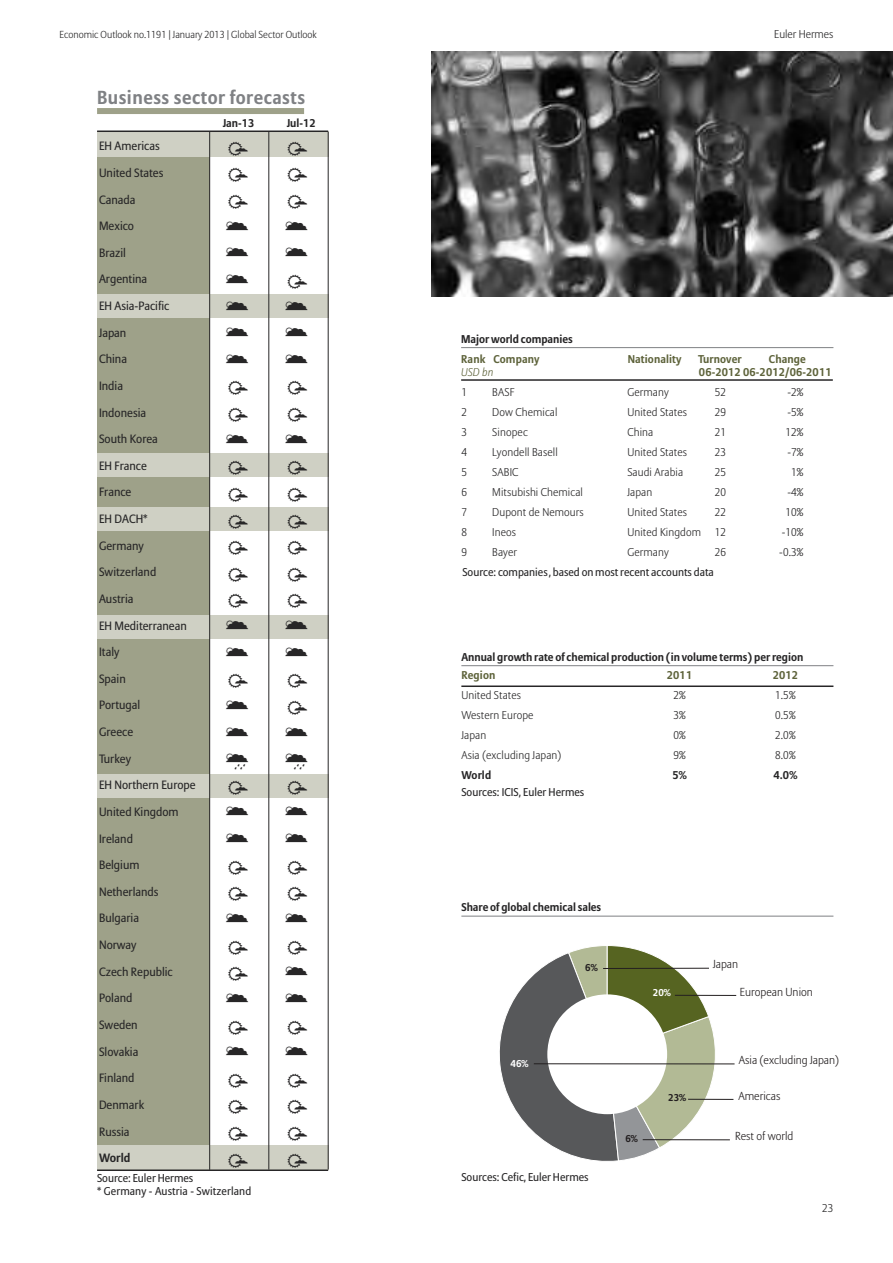
<style>
.page{position:relative;width:893px;height:1263px;background:#fff}
.page>*{position:absolute;margin:0;border:0;box-sizing:border-box;transform-origin:0 0}
.t1{font:700 18.75px "Allianz Sans";letter-spacing:.025em;color:#7f8184}
.t2{font:12px "Allianz Sans";color:#272627}
.t3{font:700 12px "Allianz Sans";color:#272627}
.t4{font:300 11.55px "Allianz Sans";color:#231f20}
.t5{font:11.4px "Allianz Sans";color:#272627}
.t6{font:300 11.25px "Allianz Sans";letter-spacing:.01em;color:#272627}
.t7{font:700 11.25px "Allianz Sans";color:#272627}
.t8{font:11.25px "Allianz Sans";color:#272627}
.t9{font:700 11.25px "Allianz Sans";letter-spacing:.01em;color:#5e633b}
.t10{font:italic 300 11.25px "Allianz Sans";color:#5e633b}
.t11{font:300 10.2px "Allianz Sans";color:#272627}
.t12{font:700 9.9px "Allianz Sans";color:#231f20}
.t13{font:700 9.9px "Allianz Sans";color:#fff}
</style>
<div class="page">
<img style="left:432px;top:52px;width:461px;height:245px">
<div style="left:97px;top:148px;width:113px;height:1021px;background:#9ea189"></div>
<div style="left:97px;top:1145px;width:231px;height:24px;background:#cfd0c4"></div>
<hr style="left:461px;top:347px;width:372px;height:1px;background:#7f8184">
<hr style="left:461px;top:379px;width:372px;height:2px;background:#272627">
<hr style="left:461px;top:665px;width:372px;height:1px;background:#7f8184">
<hr style="left:461px;top:685px;width:372px;height:2px;background:#272627">
<div style="left:97px;top:132px;width:231px;height:25px;background:#cfd0c4"></div>
<div style="left:97px;top:616px;width:231px;height:23px;background:#cfd0c4"></div>
<div style="left:97px;top:454px;width:231px;height:23px;background:#cfd0c4"></div>
<div style="left:97px;top:774px;width:231px;height:24px;background:#cfd0c4"></div>
<div style="left:97px;top:295px;width:231px;height:23px;background:#cfd0c4"></div>
<div style="left:97px;top:508px;width:231px;height:23px;background:#cfd0c4"></div>
<hr style="left:209px;top:132px;width:1px;height:1038px;background:#272627">
<hr style="left:269px;top:132px;width:1px;height:1037px;background:#272627">
<hr style="left:328px;top:132px;width:1px;height:1037px;background:#272627">
<hr style="left:97px;top:1169px;width:231px;height:2px;background:#272627">
<div style="left:97px;top:108px;width:207px;height:6px;background:#9ea189"></div>
<hr style="left:97px;top:131px;width:231px;height:1px;background:#272627">
<hr style="left:461px;top:916px;width:372px;height:1px;background:#7f8184">
<svg style="left:499px;top:945px;width:228px;height:217px"></svg>
<div style="left:547px;top:994px;width:120px;height:120px;background:#fff;border-radius:50%"></div>
<hr style="left:643px;top:1139px;width:87px;height:1px;background:#231f20">
<hr style="left:534px;top:1063px;width:201px;height:1px;background:#231f20">
<hr style="left:603px;top:968px;width:106px;height:1px;background:#231f20">
<hr style="left:675px;top:995px;width:61px;height:1px;background:#231f20">
<hr style="left:688px;top:1099px;width:45px;height:1px;background:#231f20">
<p class="t11" style="left:60px;top:30px;width:259px">Economic Outlook no.1191 | January 2013 | Global Sector Outlook</p>
<p class="t6" style="left:774px;top:30px;width:61px">Euler Hermes</p>
<h1 class="t1" style="left:97px;top:91px;width:209px">Business sector forecasts</h1>
<p class="t7" style="left:223px;top:119px;width:33px">Jan-13</p>
<p class="t7" style="left:287px;top:119px;width:30px">Jul-12</p>
<p class="t2" style="left:99px;top:141px;width:62px">EH Americas</p>
<p class="t2" style="left:99px;top:168px;width:66px">United States</p>
<p class="t2" style="left:99px;top:194px;width:38px">Canada</p>
<p class="t2" style="left:99px;top:221px;width:37px">Mexico</p>
<p class="t2" style="left:99px;top:248px;width:28px">Brazil</p>
<p class="t2" style="left:99px;top:274px;width:50px">Argentina</p>
<p class="t2" style="left:99px;top:301px;width:72px">EH Asia-Pacific</p>
<p class="t2" style="left:99px;top:327px;width:29px">Japan</p>
<p class="t2" style="left:99px;top:354px;width:29px">China</p>
<p class="t2" style="left:99px;top:381px;width:25px">India</p>
<p class="t2" style="left:99px;top:407px;width:49px">Indonesia</p>
<p class="t2" style="left:99px;top:434px;width:60px">South Korea</p>
<p class="t2" style="left:99px;top:461px;width:49px">EH France</p>
<p class="t2" style="left:99px;top:487px;width:34px">France</p>
<p class="t2" style="left:99px;top:514px;width:50px">EH DACH*</p>
<p class="t2" style="left:99px;top:540px;width:46px">Germany</p>
<p class="t2" style="left:99px;top:567px;width:59px">Switzerland</p>
<p class="t2" style="left:99px;top:594px;width:36px">Austria</p>
<p class="t2" style="left:99px;top:620px;width:89px">EH Mediterranean</p>
<p class="t2" style="left:99px;top:647px;width:22px">Italy</p>
<p class="t2" style="left:99px;top:674px;width:28px">Spain</p>
<p class="t2" style="left:99px;top:700px;width:43px">Portugal</p>
<p class="t2" style="left:99px;top:727px;width:36px">Greece</p>
<p class="t2" style="left:99px;top:753px;width:33px">Turkey</p>
<p class="t2" style="left:99px;top:780px;width:98px">EH Northern Europe</p>
<p class="t2" style="left:99px;top:807px;width:81px">United Kingdom</p>
<p class="t2" style="left:99px;top:833px;width:35px">Ireland</p>
<p class="t2" style="left:99px;top:860px;width:42px">Belgium</p>
<p class="t2" style="left:99px;top:887px;width:61px">Netherlands</p>
<p class="t2" style="left:99px;top:913px;width:42px">Bulgaria</p>
<p class="t2" style="left:99px;top:940px;width:39px">Norway</p>
<p class="t2" style="left:99px;top:966px;width:75px">Czech Republic</p>
<p class="t2" style="left:99px;top:993px;width:35px">Poland</p>
<p class="t2" style="left:99px;top:1020px;width:40px">Sweden</p>
<p class="t2" style="left:99px;top:1046px;width:41px">Slovakia</p>
<p class="t2" style="left:99px;top:1073px;width:37px">Finland</p>
<p class="t2" style="left:99px;top:1100px;width:47px">Denmark</p>
<p class="t2" style="left:99px;top:1126px;width:32px">Russia</p>
<p class="t3" style="left:99px;top:1154px;width:33px">World</p>
<p class="t5" style="left:97px;top:1173px;width:98px">Source: Euler Hermes</p>
<p class="t8" style="left:97px;top:1187px;width:156px">* Germany - Austria - Switzerland</p>
<p class="t7" style="left:461px;top:335px;width:113px">Major world companies</p>
<p class="t9" style="left:461px;top:355px;width:80px">Rank Company</p>
<p class="t9" style="left:628px;top:355px;width:55px">Nationality</p>
<p class="t9" style="left:698px;top:355px;width:45px">Turnover</p>
<p class="t9" style="left:769px;top:355px;width:38px">Change</p>
<p class="t10" style="left:461px;top:368px;width:34px">USD bn</p>
<p class="t9" style="left:699px;top:368px;width:134px">06-2012 06-2012/06-2011</p>
<p class="t6" style="left:462px;top:387px;width:7px">1</p>
<p class="t6" style="left:492px;top:387px;width:24px">BASF</p>
<p class="t6" style="left:627px;top:387px;width:43px">Germany</p>
<p class="t6" style="left:715px;top:387px;width:13px">52</p>
<p class="t6" style="left:787px;top:387px;width:17px">-2%</p>
<p class="t6" style="left:462px;top:407px;width:7px">2</p>
<p class="t6" style="left:492px;top:407px;width:67px">Dow Chemical</p>
<p class="t6" style="left:627px;top:407px;width:61px">United States</p>
<p class="t6" style="left:715px;top:407px;width:13px">29</p>
<p class="t6" style="left:787px;top:407px;width:17px">-5%</p>
<p class="t6" style="left:462px;top:427px;width:7px">3</p>
<p class="t6" style="left:492px;top:427px;width:37px">Sinopec</p>
<p class="t6" style="left:627px;top:427px;width:27px">China</p>
<p class="t6" style="left:715px;top:427px;width:13px">21</p>
<p class="t6" style="left:785px;top:427px;width:19px">12%</p>
<p class="t6" style="left:462px;top:447px;width:7px">4</p>
<p class="t6" style="left:492px;top:447px;width:67px">Lyondell Basell</p>
<p class="t6" style="left:627px;top:447px;width:61px">United States</p>
<p class="t6" style="left:715px;top:447px;width:13px">23</p>
<p class="t6" style="left:787px;top:447px;width:17px">-7%</p>
<p class="t6" style="left:462px;top:467px;width:7px">5</p>
<p class="t6" style="left:492px;top:467px;width:28px">SABIC</p>
<p class="t6" style="left:627px;top:467px;width:57px">Saudi Arabia</p>
<p class="t6" style="left:715px;top:467px;width:13px">25</p>
<p class="t6" style="left:791px;top:467px;width:14px">1%</p>
<p class="t6" style="left:462px;top:487px;width:7px">6</p>
<p class="t6" style="left:492px;top:487px;width:92px">Mitsubishi Chemical</p>
<p class="t6" style="left:627px;top:487px;width:26px">Japan</p>
<p class="t6" style="left:715px;top:487px;width:13px">20</p>
<p class="t6" style="left:787px;top:487px;width:17px">-4%</p>
<p class="t6" style="left:462px;top:507px;width:7px">7</p>
<p class="t6" style="left:492px;top:507px;width:93px">Dupont de Nemours</p>
<p class="t6" style="left:627px;top:507px;width:61px">United States</p>
<p class="t6" style="left:715px;top:507px;width:13px">22</p>
<p class="t6" style="left:785px;top:507px;width:19px">10%</p>
<p class="t6" style="left:462px;top:527px;width:7px">8</p>
<p class="t6" style="left:492px;top:527px;width:25px">Ineos</p>
<p class="t6" style="left:627px;top:527px;width:100px">United Kingdom 12</p>
<p class="t6" style="left:782px;top:527px;width:23px">-10%</p>
<p class="t6" style="left:462px;top:547px;width:7px">9</p>
<p class="t6" style="left:492px;top:547px;width:26px">Bayer</p>
<p class="t6" style="left:627px;top:547px;width:43px">Germany</p>
<p class="t6" style="left:715px;top:547px;width:13px">26</p>
<p class="t6" style="left:779px;top:547px;width:26px">-0.3%</p>
<p class="t8" style="left:462px;top:567px;width:253px">Source: companies, based on most recent accounts data</p>
<p class="t7" style="left:461px;top:653px;width:343px">Annual growth rate of chemical production (in volume terms) per region</p>
<p class="t9" style="left:461px;top:671px;width:36px">Region</p>
<p class="t9" style="left:667px;top:671px;width:27px">2011</p>
<p class="t9" style="left:773px;top:671px;width:27px">2012</p>
<p class="t6" style="left:461px;top:690px;width:61px">United States</p>
<p class="t6" style="left:673px;top:690px;width:14px">2%</p>
<p class="t6" style="left:775px;top:690px;width:22px">1.5%</p>
<p class="t6" style="left:461px;top:710px;width:74px">Western Europe</p>
<p class="t6" style="left:673px;top:710px;width:14px">3%</p>
<p class="t6" style="left:775px;top:710px;width:22px">0.5%</p>
<p class="t6" style="left:461px;top:730px;width:26px">Japan</p>
<p class="t6" style="left:673px;top:730px;width:14px">0%</p>
<p class="t6" style="left:775px;top:730px;width:22px">2.0%</p>
<p class="t6" style="left:461px;top:750px;width:102px">Asia (excluding Japan)</p>
<p class="t6" style="left:673px;top:750px;width:14px">9%</p>
<p class="t6" style="left:775px;top:750px;width:22px">8.0%</p>
<p class="t7" style="left:461px;top:771px;width:31px">World</p>
<p class="t7" style="left:672px;top:771px;width:16px">5%</p>
<p class="t7" style="left:773px;top:771px;width:25px">4.0%</p>
<p class="t8" style="left:461px;top:787px;width:124px">Sources: ICIS, Euler Hermes</p>
<p class="t7" style="left:461px;top:903px;width:141px">Share of global chemical sales</p>
<p class="t12" style="left:585px;top:964px;width:14px">6%</p>
<p class="t13" style="left:653px;top:989px;width:19px">20%</p>
<p class="t13" style="left:511px;top:1060px;width:19px">46%</p>
<p class="t8" style="left:461px;top:1172px;width:129px">Sources: Cefic, Euler Hermes</p>
<p class="t12" style="left:625px;top:1135px;width:14px">6%</p>
<p class="t12" style="left:668px;top:1093px;width:19px">23%</p>
<p class="t4" style="left:713px;top:959px;width:27px">Japan</p>
<p class="t4" style="left:740px;top:987px;width:74px">European Union</p>
<p class="t4" style="left:739px;top:1055px;width:102px">Asia (excluding Japan)</p>
<p class="t4" style="left:738px;top:1091px;width:44px">Americas</p>
<p class="t4" style="left:735px;top:1131px;width:60px">Rest of world</p>
<p class="t6" style="left:822px;top:1203px;width:13px">23</p>
</div>
